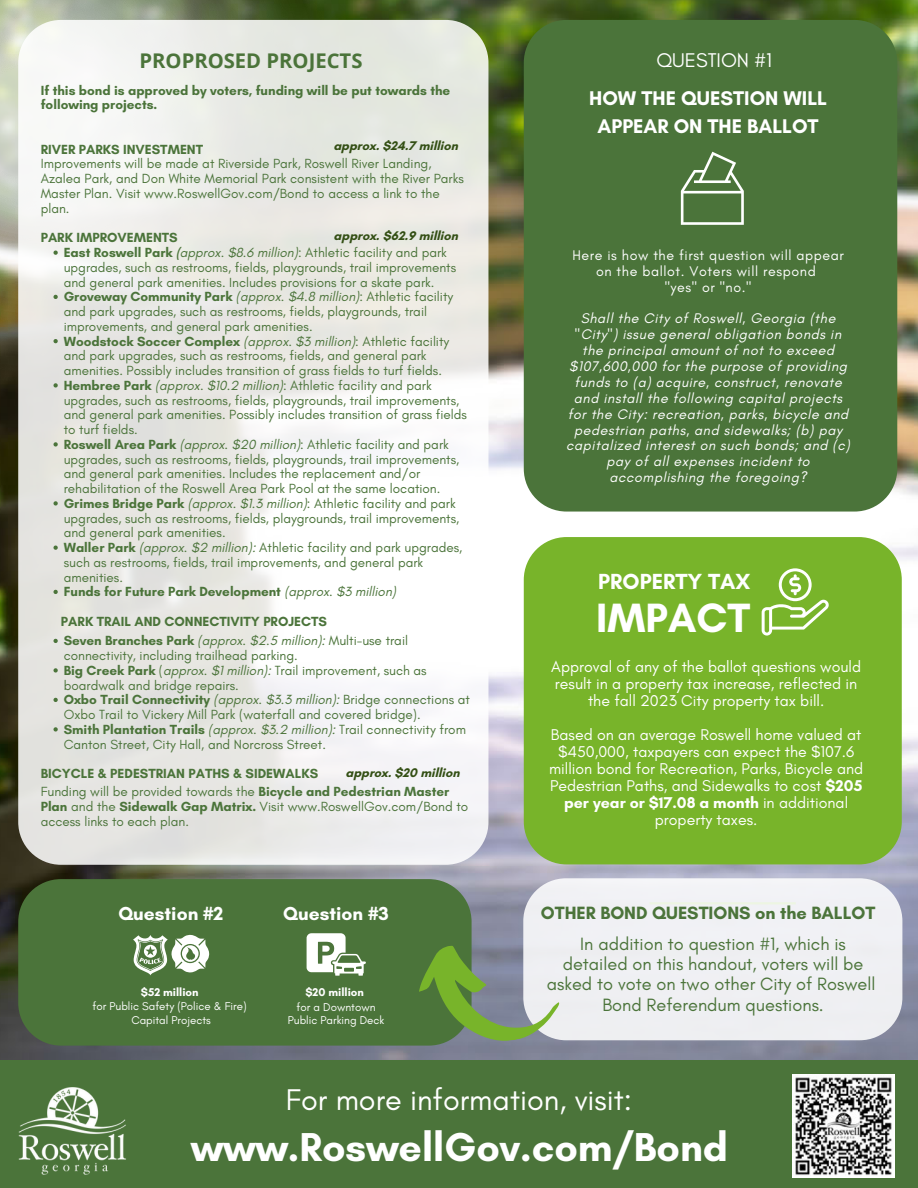
<style>
.page{position:relative;width:918px;height:1188px;background:#fff}
.page>*{position:absolute;margin:0;border:0;box-sizing:border-box;transform-origin:0 0}
.t1{font:700 41.7px "Glacial Indifference";color:#fff}
.t2{font:700 41.1px "Glacial Indifference";color:#fff}
.t3{font:30.45px "Glacial Indifference";color:#fff}
.t4{font:700 22.2px "Glacial Indifference";color:#fff}
.t5{font:700 20.25px/28px "Glacial Indifference";color:#fff;text-align:center}
.t6{font:700 20.25px "Open Sans";color:#4b743a}
.t7{font:20.25px "Glacial Indifference";color:#fff}
.t8{font:700 19.2px "Glacial Indifference";color:#fff}
.t9{font:18.15px/20.2px "Glacial Indifference";color:#4b743a;text-align:center}
.t10{font:700 18.15px "Glacial Indifference";color:#4b743a}
.t11{font:15.9px/17px "Glacial Indifference";color:#fff;text-align:center}
.t12{font:italic 14.25px/15.9px "Glacial Indifference";letter-spacing:.04em;color:#fff;text-align:center}
.t13{font:14.25px/15.9px "Glacial Indifference";letter-spacing:.04em;color:#fff;text-align:center}
.t14{font:13.5px/14.7px "Glacial Indifference";color:#4b743a}
.t15{font:700 13.5px/14.7px "Glacial Indifference";color:#4b743a}
.t16{font:700 12.75px "Glacial Indifference";color:#334f14}
.t17{font:11.55px/13.5px "Glacial Indifference";color:#fff;text-align:center}
.t18{font:700 11.55px "Glacial Indifference";color:#fff}
.s1{font-weight:700}
.s2{font-style:italic}
.s3{font-weight:400}
</style>
<div class="page">
<img style="left:141px;top:0;width:777px;height:1060px">
<img style="left:141px;top:0;width:219px;height:20px">
<img style="left:0;top:0;width:141px;height:1060px">
<div style="left:0;top:1060px;width:918px;height:128px;background:#4b743a"></div>
<div style="left:524px;top:537px;width:378px;height:327px;background:#78b42a;border-radius:43px"></div>
<div style="left:524px;top:20px;width:373px;height:492px;background:#4b743a;border-radius:43px"></div>
<svg style="left:681px;top:152px;width:63px;height:73px"></svg>
<img style="left:18px;top:1088px;width:108px;height:86px">
<svg style="left:18px;top:20px;width:470px;height:845px;fill:#eae9e4"></svg>
<svg style="left:762px;top:568px;width:67px;height:68px"></svg>
<div style="left:18px;top:879px;width:454px;height:167px;background:#4b743a;border-radius:43px"></div>
<svg style="left:133px;top:935px;width:76px;height:40px"></svg>
<svg style="left:307px;top:933px;width:59px;height:43px"></svg>
<img style="left:793px;top:1075px;width:102px;height:102px">
<svg style="left:54px;top:251px;width:4px;height:4px"></svg>
<svg style="left:54px;top:295px;width:4px;height:4px"></svg>
<svg style="left:54px;top:339px;width:4px;height:4px"></svg>
<svg style="left:54px;top:383px;width:4px;height:5px"></svg>
<svg style="left:54px;top:442px;width:4px;height:5px"></svg>
<svg style="left:54px;top:501px;width:4px;height:5px"></svg>
<svg style="left:54px;top:546px;width:4px;height:4px"></svg>
<svg style="left:54px;top:590px;width:4px;height:4px"></svg>
<svg style="left:54px;top:639px;width:4px;height:4px"></svg>
<svg style="left:54px;top:668px;width:4px;height:5px"></svg>
<svg style="left:54px;top:698px;width:4px;height:4px"></svg>
<svg style="left:54px;top:727px;width:4px;height:5px"></svg>
<div style="left:523px;top:878px;width:379px;height:162px;background:#eff0f3;border-radius:43px"></div>
<svg style="left:413px;top:932px;width:150px;height:120px"></svg>
<h3 class="t6" style="left:140px;top:46px;width:224px">PROPROSED PROJECTS</h3>
<p class="t15" style="left:41px;top:83px;width:411px">If this bond is approved by voters, funding will be put towards the following projects.</p>
<p class="t15" style="left:41px;top:142px;width:164px">RIVER PARKS INVESTMENT</p>
<p class="t14" style="left:41px;top:156px;width:425px">Improvements will be made at Riverside Park, Roswell River Landing, Azalea Park, and Don White Memorial Park consistent with the River Parks Master Plan. Visit www.RoswellGov.com/Bond to access a link to the plan.</p>
<p class="t15" style="left:41px;top:230px;width:139px">PARK IMPROVEMENTS</p>
<p class="t16" style="left:333px;top:138px;width:126px">approx. $24.7 million</p>
<p class="t16" style="left:334px;top:228px;width:126px">approx. $62.9 million</p>
<p class="t14" style="left:64px;top:245px;width:405px"><span class="s1">East Roswell Park (</span><span class="s2">approx. $8.6 million)</span>: Athletic facility and park upgrades, such as restrooms, fields, playgrounds, trail improvements and general park amenities. Includes provisions for a skate park.<br><span class="s1">Groveway Community Park</span> <span class="s2">(approx. $4.8 million)</span>: Athletic facility and park upgrades, such as restrooms, fields, playgrounds, trail improvements, and general park amenities.<br><span class="s1">Woodstock Soccer Complex</span> <span class="s2">(approx. $3 million)</span>: Athletic facility and park upgrades, such as restrooms, fields, and general park amenities. Possibly includes transition of grass fields to turf fields.<br><span class="s1">Hembree Park</span> <span class="s2">(approx. $10.2 million)</span>: Athletic facility and park upgrades, such as restrooms, fields, playgrounds, trail improvements, and general park amenities. Possibly includes transition of grass fields to turf fields.<br><span class="s1">Roswell Area Park</span> <span class="s2">(approx. $20 million)</span>: Athletic facility and park upgrades, such as restrooms, fields, playgrounds, trail improvements, and general park amenities. Includes the replacement and/or rehabilitation of the Roswell Area Park Pool at the same location.<br><span class="s1">Grimes Bridge Park</span> <span class="s2">(approx. $1.3 million)</span>: Athletic facility and park upgrades, such as restrooms, fields, playgrounds, trail improvements, and general park amenities.<br><span class="s1">Waller Park</span> <span class="s2">(approx. $2 million):</span> Athletic facility and park upgrades, such as restrooms, fields, trail improvements, and general park amenities.<br><span class="s1">Funds for Future Park Development</span> <span class="s2">(approx. $3 million)</span></p>
<p class="t14" style="left:64px;top:633px;width:408px"><span class="s1">Seven Branches Park</span> <span class="s2">(approx. $2.5 million):</span> Multi-use trail connectivity, including trailhead parking.<br><span class="s1">Big Creek Park</span> (<span class="s2">approx. $1 million):</span> Trail improvement, such as boardwalk and bridge repairs.<br><span class="s1">Oxbo Trail Connectivity</span> <span class="s2">(approx. $3.3 million):</span> Bridge connections at Oxbo Trail to Vickery Mill Park (waterfall and covered bridge).<br><span class="s1">Smith Plantation Trails</span> <span class="s2">(approx. $3.2 million):</span> Trail connectivity from Canton Street, City Hall, and Norcross Street.</p>
<p class="t15" style="left:61px;top:614px;width:268px">PARK TRAIL AND CONNECTIVITY PROJECTS</p>
<p class="t16" style="left:345px;top:764px;width:116px">approx. $20 million</p>
<p class="t15" style="left:41px;top:764px;width:410px;line-height:18px">BICYCLE &amp; PEDESTRIAN PATHS &amp; SIDEWALKS<br><span class="s3">Funding will be provided towards the</span> Bicycle and Pedestrian Master</p>
<p class="t14" style="left:41px;top:799px;width:429px"><span class="s1">Plan</span> and the <span class="s1">Sidewalk Gap Matrix.</span> Visit www.RoswellGov.com/Bond to access links to each plan.</p>
<h3 class="t8" style="left:118px;top:902px;width:107px">Question #2</h3>
<p class="t18" style="left:141px;top:985px;width:59px">$52 million</p>
<p class="t17" style="left:92px;top:1000px;width:156px">for Public Safety (Police &amp; Fire)<br>Capital Projects</p>
<h3 class="t8" style="left:283px;top:902px;width:107px">Question #3</h3>
<p class="t18" style="left:305px;top:986px;width:60px">$20 million</p>
<p class="t17" style="left:288px;top:1000px;width:98px">for a Downtown<br>Public Parking Deck</p>
<h3 class="t7" style="left:656px;top:48px;width:117px">QUESTION #1</h3>
<h3 class="t5" style="left:589px;top:84px;width:239px">HOW THE QUESTION WILL<br>APPEAR ON THE BALLOT</h3>
<p class="t13" style="left:572px;top:247px;width:273px">Here is how the first question will appear on the ballot. Voters will respond<br>"yes" or "no."</p>
<p class="t12" style="left:566px;top:310px;width:285px">Shall the City of Roswell, Georgia (the "City") issue general obligation bonds in the principal amount of not to exceed $107,600,000 for the purpose of providing funds to (a) acquire, construct, renovate and install the following capital projects for the City: recreation, parks, bicycle and pedestrian paths, and sidewalks; (b) pay capitalized interest on such bonds; and (c) pay of all expenses incident to accomplishing the foregoing?</p>
<h3 class="t4" style="left:598px;top:568px;width:154px">PROPERTY TAX</h3>
<h1 class="t1" style="left:596px;top:592px;width:156px">IMPACT</h1>
<p class="t11" style="left:551px;top:658px;width:311px">Approval of any of the ballot questions would result in a property tax increase, reflected in the fall 2023 City property tax bill.</p>
<p class="t11" style="left:549px;top:726px;width:316px">Based on an average Roswell home valued at $450,000, taxpayers can expect the $107.6 million bond for Recreation, Parks, Bicycle and Pedestrian Paths, and Sidewalks to cost <span class="s1">$205 per year or $17.08 a month</span> in additional property taxes.</p>
<h3 class="t10" style="left:541px;top:902px;width:336px">OTHER BOND QUESTIONS on the BALLOT</h3>
<h3 class="t9" style="left:547px;top:933px;width:330px">In addition to question #1, which is detailed on this handout, voters will be asked to vote on two other City of Roswell Bond Referendum questions.</h3>
<h3 class="t3" style="left:286px;top:1081px;width:348px">For more information, visit:</h3>
<h2 class="t2" style="left:191px;top:1122px;width:538px">www.RoswellGov.com/Bond</h2>
</div>
